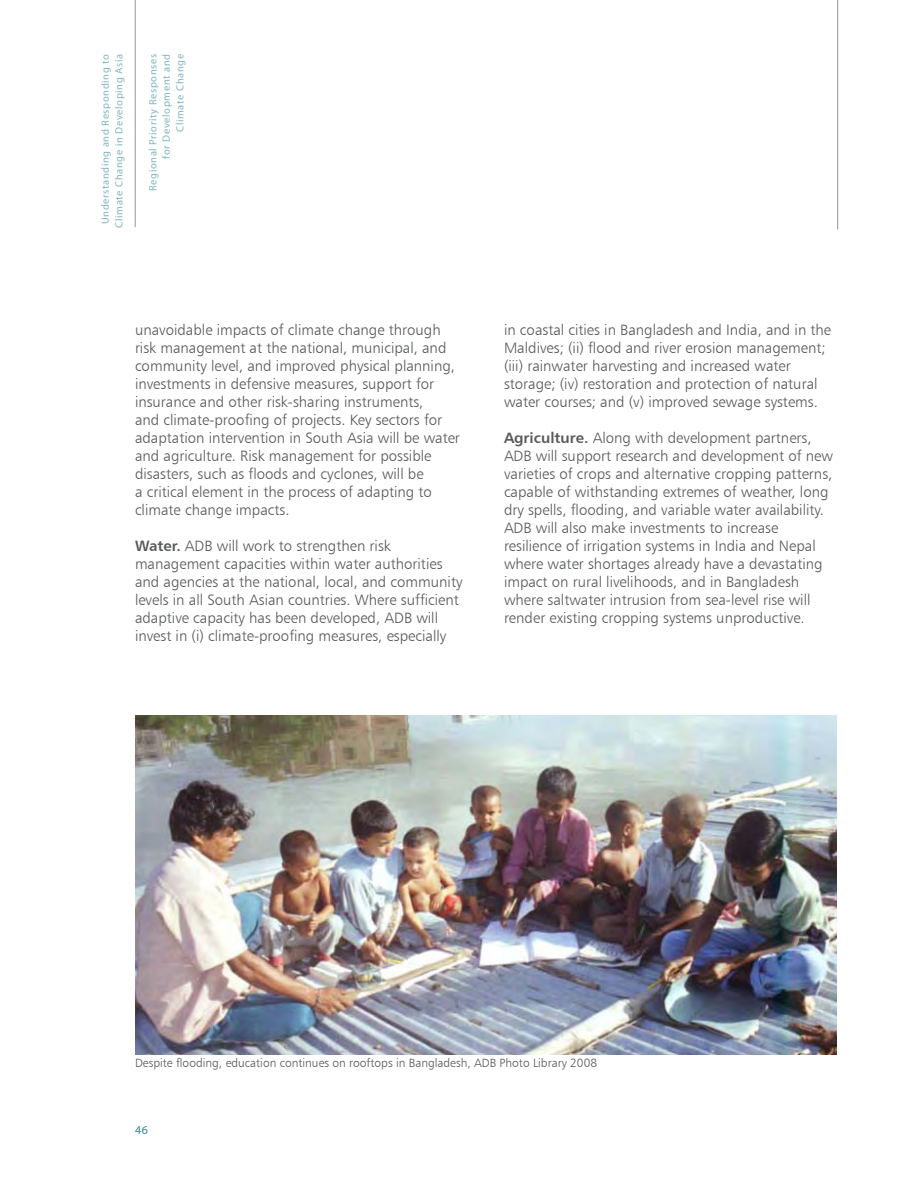
<style>
.page{position:relative;width:918px;height:1188px;background:#fff}
.page>*{position:absolute;margin:0;border:0;box-sizing:border-box;transform-origin:0 0}
.t1{font:15px/18px "Humanist 777 BT Light B";color:#58595b}
.t2{font:12px "Humanist 777 BT Light B";color:#58595b}
.t3{font:12px "Myriad Pro";color:#35879b}
.t4{font:10.5px/13.5px "Myriad Pro";letter-spacing:.06em;color:#81b4c1;text-align:center}
.s1{font-family:"Humanist 777 BT Bold B"}
</style>
<div class="page">
<hr style="left:135px;top:0;width:1px;height:227px;background:#939598">
<hr style="left:837px;top:0;width:1px;height:230px;background:#939598">
<img style="left:135px;top:716px;width:702px;height:338px">
<p class="t4" style="left:98px;top:228px;width:175px;rotate:-90deg">Understanding and Responding to<br>Climate Change in Developing Asia</p>
<p class="t4" style="left:146px;top:191px;width:138px;text-align:right;rotate:-90deg">Regional Priority Responses for Development and<br>Climate Change</p>
<p class="t1" style="left:135px;top:321px;width:326px">unavoidable impacts of climate change through risk management at the national, municipal, and community level, and improved physical planning, investments in defensive measures, support for insurance and other risk-sharing instruments,<br>and climate-proofing of projects. Key sectors for adaptation intervention in South Asia will be water and agriculture. Risk management for possible disasters, such as floods and cyclones, will be<br>a critical element in the process of adapting to climate change impacts.</p>
<p class="t1" style="left:135px;top:537px;width:329px"><span class="s1">Water.</span> ADB will work to strengthen risk management capacities within water authorities and agencies at the national, local, and community levels in all South Asian countries. Where sufficient adaptive capacity has been developed, ADB will invest in (i) climate-proofing measures, especially</p>
<p class="t1" style="left:504px;top:321px;width:329px">in coastal cities in Bangladesh and India, and in the Maldives; (ii) flood and river erosion management; (iii) rainwater harvesting and increased water storage; (iv) restoration and protection of natural water courses; and (v) improved sewage systems.</p>
<p class="t1" style="left:504px;top:429px;width:330px"><span class="s1">Agriculture.</span> Along with development partners, ADB will support research and development of new varieties of crops and alternative cropping patterns, capable of withstanding extremes of weather, long dry spells, flooding, and variable water availability.<br>ADB will also make investments to increase resilience of irrigation systems in India and Nepal where water shortages already have a devastating impact on rural livelihoods, and in Bangladesh where saltwater intrusion from sea-level rise will render existing cropping systems unproductive.</p>
<p class="t2" style="left:135px;top:1055px;width:464px">Despite flooding, education continues on rooftops in Bangladesh, ADB Photo Library 2008</p>
<p class="t3" style="left:135px;top:1123px;width:8px">46</p>
</div>
